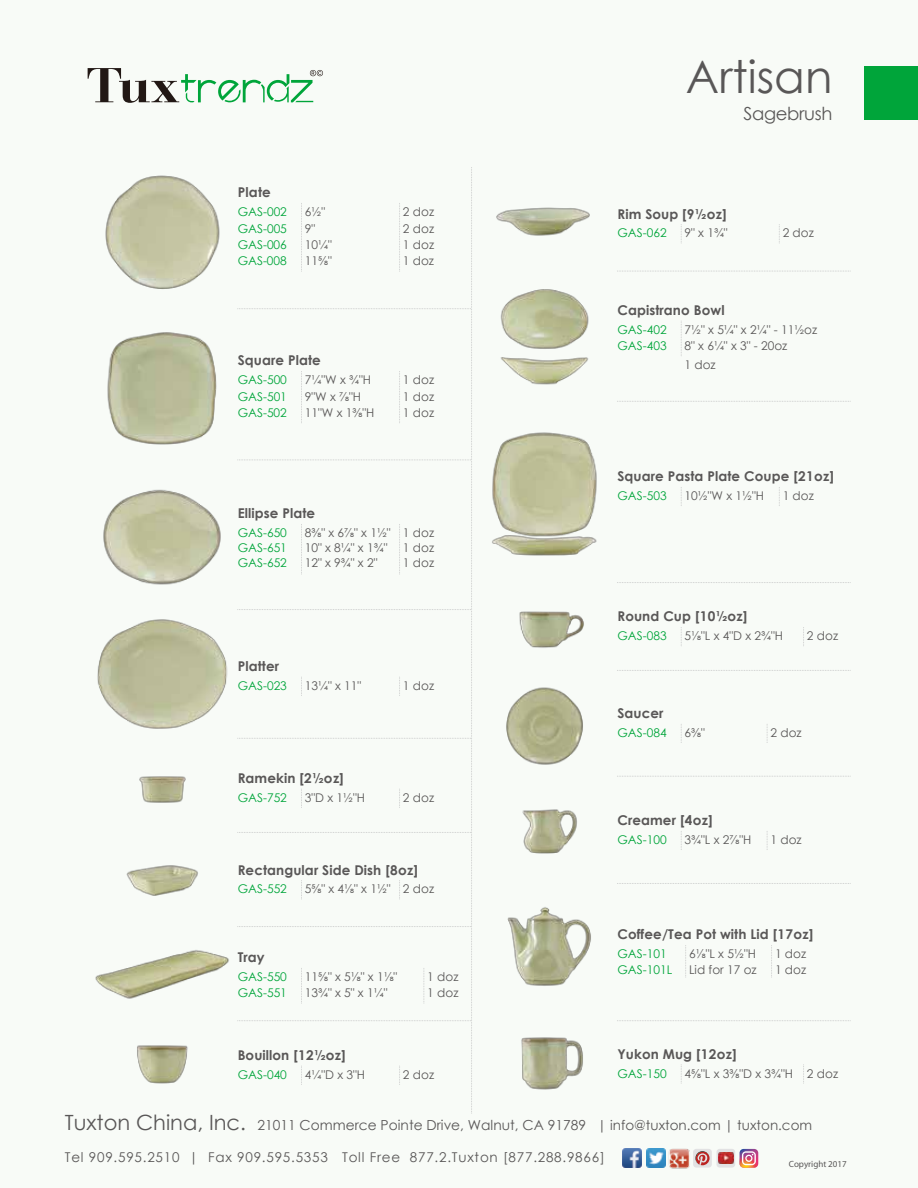
<style>
.page{position:relative;width:918px;height:1188px;background:#f8fbf7}
.page>*{position:absolute;margin:0;border:0;box-sizing:border-box;transform-origin:0 0}
.t1{font:45px "Century Gothic";color:#595757}
.t2{font:18px "Century Gothic";letter-spacing:-.02em;color:#595757}
.t3{font:13.8px "Century Gothic";color:#595757}
.t4{font:700 13.5px "Century Gothic";letter-spacing:.005em;color:#595757}
.t5{font:13.5px "Century Gothic";letter-spacing:.055em;color:#595757}
.t6{font:12px/15px "Century Gothic";color:#595757}
.t7{font:12px/15px "Century Gothic";color:#00a53a;text-align:justify}
.t8{font:9px "Myriad";color:#595757}
.s1{font-size:21px}
.s2{font-size:13.5px}
</style>
<div class="page">
<div style="left:864px;top:66px;width:54px;height:54px;background:#00a53a"></div>
<div style="left:716px;top:1149px;width:19px;height:19px;background:#e2e2e3;border-radius:3px"></div>
<svg style="left:740px;top:1149px;width:18px;height:19px"></svg>
<img style="left:646px;top:1149px;width:17px;height:19px">
<img style="left:718px;top:1153px;width:16px;height:11px">
<img style="left:623px;top:1149px;width:19px;height:19px">
<div style="left:693px;top:1149px;width:19px;height:19px;background:#e2e2e3;border-radius:3px"></div>
<svg style="left:695px;top:1151px;width:15px;height:14px"></svg>
<svg style="left:698px;top:1153px;width:10px;height:12px"></svg>
<img style="left:663px;top:1148px;width:33px;height:21px">
<svg style="left:88px;top:68px;width:235px;height:35px"></svg>
<svg style="left:681px;top:724px;width:1px;height:19px"></svg>
<svg style="left:767px;top:724px;width:1px;height:19px"></svg>
<svg style="left:681px;top:1065px;width:1px;height:19px"></svg>
<svg style="left:803px;top:1065px;width:1px;height:19px"></svg>
<svg style="left:681px;top:831px;width:1px;height:19px"></svg>
<svg style="left:767px;top:831px;width:1px;height:19px"></svg>
<svg style="left:685px;top:947px;width:1px;height:31px"></svg>
<svg style="left:771px;top:947px;width:1px;height:31px"></svg>
<svg style="left:681px;top:487px;width:1px;height:19px"></svg>
<svg style="left:779px;top:487px;width:1px;height:19px"></svg>
<svg style="left:681px;top:629px;width:1px;height:17px"></svg>
<svg style="left:803px;top:629px;width:1px;height:17px"></svg>
<svg style="left:681px;top:321px;width:1px;height:35px"></svg>
<svg style="left:681px;top:226px;width:1px;height:17px"></svg>
<svg style="left:779px;top:226px;width:1px;height:17px"></svg>
<svg style="left:238px;top:203px;width:234px;height:911px"></svg>
<svg style="left:617px;top:271px;width:234px;height:1px"></svg>
<svg style="left:617px;top:401px;width:234px;height:1px"></svg>
<svg style="left:617px;top:582px;width:234px;height:1px"></svg>
<svg style="left:622px;top:670px;width:229px;height:1px"></svg>
<svg style="left:622px;top:776px;width:229px;height:1px"></svg>
<svg style="left:633px;top:883px;width:218px;height:1px"></svg>
<svg style="left:617px;top:1020px;width:234px;height:1px"></svg>
<img style="left:105px;top:175px;width:136px;height:114px">
<img style="left:97px;top:616px;width:142px;height:115px">
<img style="left:137px;top:1045px;width:51px;height:39px">
<img style="left:469px;top:167px;width:121px;height:108px">
<img style="left:519px;top:611px;width:65px;height:37px">
<img style="left:468px;top:667px;width:153px;height:116px">
<img style="left:481px;top:776px;width:139px;height:78px">
<img style="left:465px;top:881px;width:168px;height:126px">
<img style="left:521px;top:1037px;width:62px;height:53px">
<img style="left:467px;top:275px;width:122px;height:117px">
<img style="left:107px;top:330px;width:135px;height:116px">
<img style="left:459px;top:428px;width:138px;height:130px">
<img style="left:95px;top:938px;width:144px;height:92px">
<img style="left:126px;top:823px;width:113px;height:115px">
<img style="left:103px;top:489px;width:118px;height:96px">
<img style="left:126px;top:776px;width:98px;height:60px">
<p class="t4" style="left:238px;top:182px;width:35px">Plate</p>
<p class="t7" style="left:238px;top:204px;width:51px">GAS-002</p>
<p class="t6" style="left:305px;top:204px;width:22px">6½"</p>
<p class="t6" style="left:403px;top:204px;width:33px">2 doz</p>
<p class="t7" style="left:238px;top:221px;width:51px">GAS-005</p>
<p class="t6" style="left:305px;top:221px;width:12px">9"</p>
<p class="t6" style="left:403px;top:221px;width:33px">2 doz</p>
<p class="t7" style="left:238px;top:237px;width:51px">GAS-006</p>
<p class="t6" style="left:305px;top:237px;width:28px">10¼"</p>
<p class="t6" style="left:403px;top:237px;width:33px">1 doz</p>
<p class="t7" style="left:238px;top:253px;width:51px">GAS-008</p>
<p class="t6" style="left:305px;top:253px;width:28px">11⅝"</p>
<p class="t6" style="left:403px;top:253px;width:33px">1 doz</p>
<p class="t4" style="left:238px;top:350px;width:85px">Square Plate</p>
<p class="t7" style="left:238px;top:372px;width:51px">GAS-500</p>
<p class="t6" style="left:305px;top:372px;width:68px">7¼"W x ¾"H</p>
<p class="t6" style="left:403px;top:372px;width:33px">1 doz</p>
<p class="t7" style="left:238px;top:389px;width:51px">GAS-501</p>
<p class="t6" style="left:305px;top:389px;width:58px">9"W x ⅞"H</p>
<p class="t6" style="left:403px;top:389px;width:33px">1 doz</p>
<p class="t7" style="left:238px;top:405px;width:51px">GAS-502</p>
<p class="t6" style="left:305px;top:405px;width:71px">11"W x 1⅜"H</p>
<p class="t6" style="left:403px;top:405px;width:33px">1 doz</p>
<p class="t4" style="left:238px;top:503px;width:79px">Ellipse Plate</p>
<p class="t7" style="left:238px;top:525px;width:51px">GAS-650<br>GAS-651<br>GAS-652</p>
<p class="t6" style="left:305px;top:525px;width:87px">8⅜" x 6⅞" x 1½"<br>10" x 8¼" x 1¾"<br>12" x 9¾" x 2"</p>
<p class="t6" style="left:403px;top:525px;width:33px;text-align:justify">1 doz 1 doz 1 doz</p>
<p class="t4" style="left:238px;top:656px;width:43px">Platter</p>
<p class="t7" style="left:238px;top:678px;width:51px">GAS-023</p>
<p class="t6" style="left:305px;top:678px;width:58px">13¼" x 11"</p>
<p class="t6" style="left:403px;top:678px;width:33px">1 doz</p>
<p class="t4" style="left:238px;top:768px;width:108px">Ramekin [2½oz]</p>
<p class="t7" style="left:238px;top:790px;width:51px">GAS-752</p>
<p class="t6" style="left:305px;top:790px;width:62px">3"D x 1½"H</p>
<p class="t6" style="left:403px;top:790px;width:33px">2 doz</p>
<p class="t4" style="left:238px;top:859px;width:182px">Rectangular Side Dish [8oz]</p>
<p class="t7" style="left:238px;top:881px;width:51px">GAS-552</p>
<p class="t6" style="left:305px;top:881px;width:131px">5⅝" x 4⅛" x 1½" 2 doz</p>
<p class="t4" style="left:238px;top:947px;width:29px">Tray</p>
<p class="t7" style="left:238px;top:969px;width:51px">GAS-550</p>
<p class="t6" style="left:305px;top:969px;width:94px">11⅝" x 5⅛" x 1⅛"</p>
<p class="t7" style="left:238px;top:985px;width:51px">GAS-551</p>
<p class="t6" style="left:305px;top:985px;width:84px">13¾" x 5" x 1¼"</p>
<p class="t4" style="left:238px;top:1045px;width:110px">Bouillon [12½oz]</p>
<p class="t6" style="left:427px;top:968px;width:33px;line-height:16.2px">1 doz<br>1 doz</p>
<p class="t7" style="left:238px;top:1067px;width:51px">GAS-040</p>
<p class="t6" style="left:305px;top:1067px;width:62px">4¼"D x 3"H</p>
<p class="t6" style="left:403px;top:1067px;width:33px">2 doz</p>
<h1 class="t1" style="left:686px;top:46px;width:148px">Artisan</h1>
<h2 class="t2" style="left:744px;top:101px;width:90px">Sagebrush</h2>
<p class="t4" style="left:617px;top:203px;width:111px">Rim Soup [9½oz]</p>
<p class="t7" style="left:617px;top:225px;width:51px">GAS-062</p>
<p class="t6" style="left:685px;top:225px;width:45px">9" x 1¾"</p>
<p class="t6" style="left:783px;top:225px;width:33px">2 doz</p>
<p class="t4" style="left:617px;top:300px;width:109px">Capistrano Bowl</p>
<p class="t7" style="left:617px;top:322px;width:51px">GAS-402</p>
<p class="t6" style="left:685px;top:322px;width:134px">7½" x 5¼" x 2¼" - 11½oz</p>
<p class="t6" style="left:685px;top:357px;width:33px">1 doz</p>
<p class="t7" style="left:617px;top:338px;width:51px">GAS-403</p>
<p class="t6" style="left:685px;top:338px;width:104px">8" x 6¼" x 3" - 20oz</p>
<p class="t4" style="left:617px;top:466px;width:218px">Square Pasta Plate Coupe [21oz]</p>
<p class="t7" style="left:617px;top:488px;width:51px">GAS-503</p>
<p class="t6" style="left:685px;top:488px;width:81px">10½"W x 1½"H</p>
<p class="t6" style="left:783px;top:488px;width:33px">1 doz</p>
<p class="t4" style="left:617px;top:606px;width:132px">Round Cup [10½oz]</p>
<p class="t7" style="left:617px;top:628px;width:51px">GAS-083</p>
<p class="t6" style="left:685px;top:628px;width:100px">5⅛"L x 4"D x 2¾"H</p>
<p class="t6" style="left:807px;top:628px;width:33px">2 doz</p>
<p class="t4" style="left:617px;top:703px;width:48px">Saucer</p>
<p class="t7" style="left:617px;top:725px;width:51px">GAS-084</p>
<p class="t6" style="left:685px;top:725px;width:22px">6⅜"</p>
<p class="t6" style="left:771px;top:725px;width:33px">2 doz</p>
<p class="t4" style="left:617px;top:810px;width:97px">Creamer [4oz]</p>
<p class="t7" style="left:617px;top:832px;width:51px">GAS-100</p>
<p class="t6" style="left:685px;top:832px;width:68px">3¾"L x 2⅞"H</p>
<p class="t6" style="left:771px;top:832px;width:33px">1 doz</p>
<p class="t4" style="left:617px;top:924px;width:198px">Coffee/Tea Pot with Lid [17oz]</p>
<p class="t7" style="left:617px;top:962px;width:56px">GAS-101L</p>
<p class="t6" style="left:689px;top:962px;width:69px">Lid for 17 oz</p>
<p class="t7" style="left:617px;top:946px;width:51px">GAS-101</p>
<p class="t6" style="left:689px;top:946px;width:68px">6⅛"L x 5½"H</p>
<p class="t6" style="left:775px;top:946px;width:33px;line-height:16px">1 doz<br>1 doz</p>
<p class="t4" style="left:617px;top:1043px;width:121px">Yukon Mug [12oz]</p>
<p class="t7" style="left:617px;top:1066px;width:51px">GAS-150</p>
<p class="t6" style="left:685px;top:1066px;width:155px">4⅝"L x 3⅜"D x 3¾"H 2 doz</p>
<p class="t3" style="left:65px;top:1116px;width:749px"><span class="s1">Tuxton China, Inc.</span> 21011 Commerce Pointe Drive, Walnut, CA 91789 <span class="s2">| info@tuxton.com | tuxton.com</span></p>
<p class="t5" style="left:65px;top:1148px;width:541px">Tel 909.595.2510 | Fax 909.595.5353 Toll Free 877.2.Tuxton [877.288.9866]</p>
<p class="t8" style="left:789px;top:1159px;width:59px">Copyright 2017</p>
</div>
